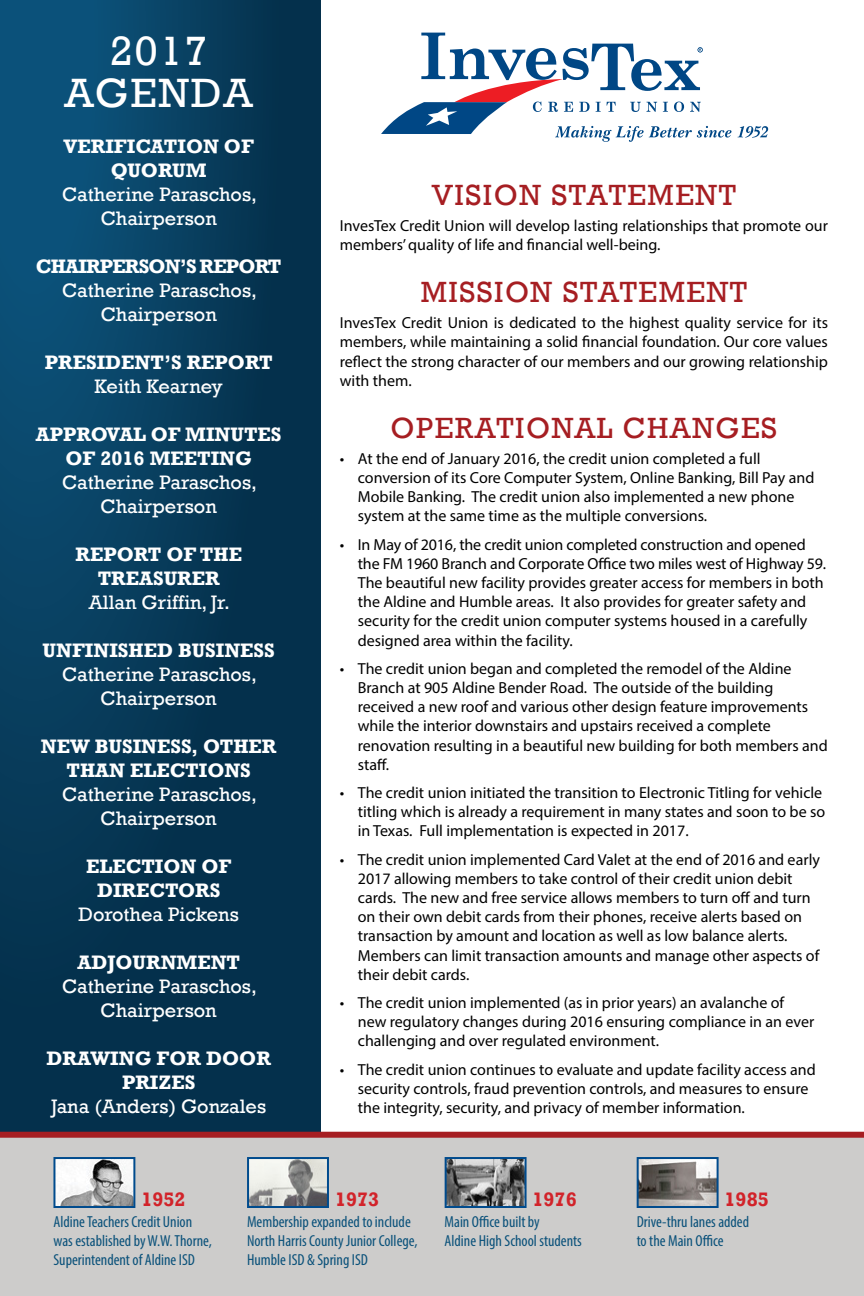
<style>
.page{position:relative;width:864px;height:1296px;background:#fff}
.page>*{position:absolute;margin:0;border:0;box-sizing:border-box;transform-origin:0 0}
.t1{font:42px/42px "Rockwell";letter-spacing:.05em;color:#fff;text-align:center}
.t2{font:30px "Rockwell";letter-spacing:.05em;color:#a61e22}
.t3{font:20px/24px "Rockwell";color:#fff;text-align:center}
.t4{font:700 20px/24px "Rockwell";color:#fff;text-align:center}
.t5{font:700 20px "Rockwell";letter-spacing:-.04em;color:#fff}
.t6{font:700 20px "Rockwell";color:#d2232a}
.t7{font:16px/19.2px "Myriad Pro";color:#000}
.t8{font:condensed 16px/19.2px "Myriad Pro";color:#0a517a}
</style>
<div class="page">
<svg style="left:0;top:0;width:320px;height:1132px;background:#063a59"></svg>
<div style="left:0;top:1135px;width:864px;height:161px;background:#cdcccb"></div>
<svg style="left:381px;top:33px;width:351px;height:109px"></svg>
<svg style="left:738px;top:126px;width:30px;height:12px"></svg>
<img style="left:56px;top:1160px;width:76px;height:45px">
<div style="left:53px;top:1157px;width:82px;height:51px;border:2px solid #004b8d"></div>
<img style="left:448px;top:1160px;width:76px;height:45px">
<div style="left:445px;top:1157px;width:82px;height:51px;border:2px solid #004b8d"></div>
<img style="left:640px;top:1160px;width:76px;height:45px">
<div style="left:637px;top:1157px;width:82px;height:51px;border:2px solid #004b8d"></div>
<img style="left:250px;top:1160px;width:76px;height:45px">
<div style="left:247px;top:1157px;width:82px;height:51px;border:2px solid #004b8d"></div>
<div style="left:0;top:1132px;width:864px;height:6px;background:#a61e22"></div>
<h1 class="t1" style="left:65px;top:31px;width:190px">2017<br>AGENDA</h1>
<p class="t4" style="left:64px;top:134px;width:192px">VERIFICATION OF<br>QUORUM</p>
<p class="t3" style="left:62px;top:183px;width:196px">Catherine Paraschos,<br>Chairperson</p>
<p class="t5" style="left:36px;top:254px;width:247px">CHAIRPERSON’S REPORT</p>
<p class="t3" style="left:62px;top:279px;width:196px">Catherine Paraschos,<br>Chairperson</p>
<p class="t4" style="left:45px;top:350px;width:229px">PRESIDENT’S REPORT</p>
<p class="t3" style="left:95px;top:375px;width:130px">Keith Kearney</p>
<p class="t4" style="left:36px;top:422px;width:247px">APPROVAL OF MINUTES<br>OF 2016 MEETING</p>
<p class="t3" style="left:62px;top:471px;width:196px">Catherine Paraschos,<br>Chairperson</p>
<p class="t4" style="left:75px;top:542px;width:168px">REPORT OF THE<br>TREASURER</p>
<p class="t3" style="left:89px;top:591px;width:143px">Allan Griffin, Jr.</p>
<p class="t4" style="left:43px;top:638px;width:234px">UNFINISHED BUSINESS</p>
<p class="t3" style="left:62px;top:663px;width:196px">Catherine Paraschos,<br>Chairperson</p>
<p class="t4" style="left:41px;top:734px;width:237px">NEW BUSINESS, OTHER<br>THAN ELECTIONS</p>
<p class="t3" style="left:62px;top:783px;width:196px">Catherine Paraschos,<br>Chairperson</p>
<p class="t4" style="left:86px;top:854px;width:147px">ELECTION OF<br>DIRECTORS</p>
<p class="t3" style="left:79px;top:903px;width:162px">Dorothea Pickens</p>
<p class="t4" style="left:77px;top:950px;width:164px">ADJOURNMENT</p>
<p class="t3" style="left:62px;top:975px;width:196px">Catherine Paraschos,<br>Chairperson</p>
<p class="t4" style="left:47px;top:1046px;width:226px">DRAWING FOR DOOR<br>PRIZES</p>
<p class="t3" style="left:51px;top:1095px;width:217px">Jana (Anders) Gonzales</p>
<h2 class="t2" style="left:432px;top:178px;width:306px">VISION STATEMENT</h2>
<p class="t7" style="left:340px;top:216px;width:490px">InvesTex Credit Union will develop lasting relationships that promote our members’ quality of life and financial well-being.</p>
<h2 class="t2" style="left:421px;top:275px;width:328px">MISSION STATEMENT</h2>
<p class="t7" style="left:340px;top:313px;width:490px;text-align:justify">InvesTex Credit Union is dedicated to the highest quality service for its members, while maintaining a solid financial foundation. Our core values reflect the strong character of our members and our growing relationship with them.</p>
<h2 class="t2" style="left:391px;top:410px;width:388px">OPERATIONAL CHANGES</h2>
<p class="t7" style="left:358px;top:449px;width:458px;text-indent:-18px">• At the end of January 2016, the credit union completed a full conversion of its Core Computer System, Online Banking, Bill Pay and Mobile Banking. The credit union also implemented a new phone system at the same time as the multiple conversions.</p>
<p class="t7" style="left:358px;top:534px;width:470px;text-indent:-18px">• In May of 2016, the credit union completed construction and opened the FM 1960 Branch and Corporate Office two miles west of Highway 59.<br>The beautiful new facility provides greater access for members in both the Aldine and Humble areas. It also provides for greater safety and security for the credit union computer systems housed in a carefully designed area within the facility.</p>
<p class="t7" style="left:358px;top:659px;width:471px;text-indent:-18px">• The credit union began and completed the remodel of the Aldine Branch at 905 Aldine Bender Road. The outside of the building received a new roof and various other design feature improvements while the interior downstairs and upstairs received a complete renovation resulting in a beautiful new building for both members and staff.</p>
<p class="t7" style="left:358px;top:783px;width:469px;text-indent:-18px">• The credit union initiated the transition to Electronic Titling for vehicle titling which is already a requirement in many states and soon to be so in Texas. Full implementation is expected in 2017.</p>
<p class="t7" style="left:358px;top:849px;width:464px;text-indent:-18px">• The credit union implemented Card Valet at the end of 2016 and early 2017 allowing members to take control of their credit union debit cards. The new and free service allows members to turn off and turn on their own debit cards from their phones, receive alerts based on transaction by amount and location as well as low balance alerts.<br>Members can limit transaction amounts and manage other aspects of their debit cards.</p>
<p class="t7" style="left:358px;top:993px;width:458px;text-indent:-18px">• The credit union implemented (as in prior years) an avalanche of new regulatory changes during 2016 ensuring compliance in an ever challenging and over regulated environment.</p>
<p class="t7" style="left:358px;top:1059px;width:460px;text-indent:-18px">• The credit union continues to evaluate and update facility access and security controls, fraud prevention controls, and measures to ensure the integrity, security, and privacy of member information.</p>
<p class="t6" style="left:141px;top:1187px;width:46px">1952</p>
<p class="t6" style="left:335px;top:1187px;width:46px">1973</p>
<p class="t6" style="left:533px;top:1187px;width:46px">1976</p>
<p class="t6" style="left:725px;top:1187px;width:46px">1985</p>
<p class="t8" style="left:445px;top:1212px;width:139px">Main Office built by<br>Aldine High School students</p>
<p class="t8" style="left:53px;top:1212px;width:160px">Aldine Teachers Credit Union was established by W.W. Thorne,<br>Superintendent of Aldine ISD</p>
<p class="t8" style="left:247px;top:1212px;width:172px">Membership expanded to include<br>North Harris County Junior College,<br>Humble ISD &amp; Spring ISD</p>
<p class="t8" style="left:637px;top:1212px;width:114px">Drive-thru lanes added to the Main Office</p>
</div>
